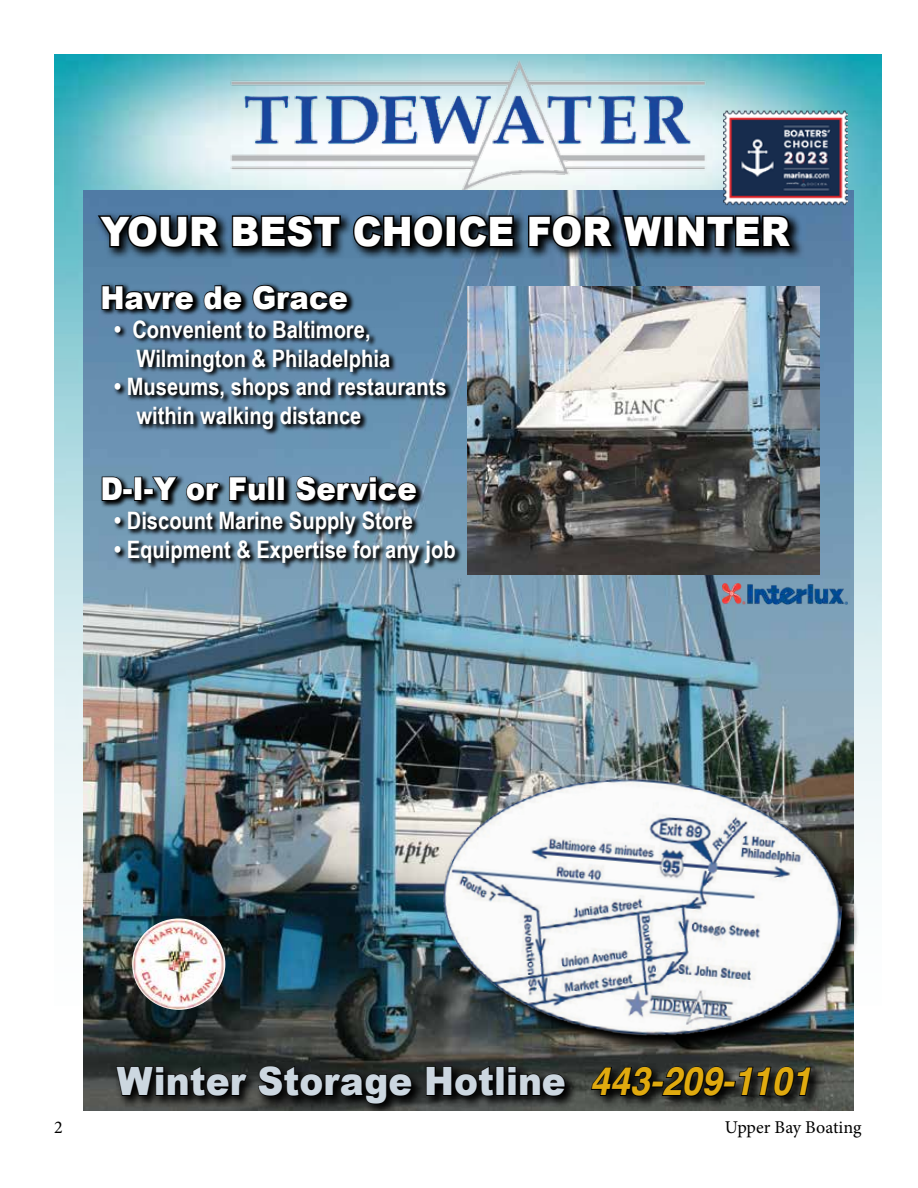
<style>
.page{position:relative;width:918px;height:1188px;background:#fff}
.page>*{position:absolute;margin:0;border:0;box-sizing:border-box;transform-origin:0 0}
.t1{font:900 40.65px "Arial";color:#fff;scale:.92 1}
.t2{font:900 39px "Arial";color:#ccd7e0;scale:.92 1}
.t3{font:900 31.65px "Arial";color:#fff;scale:.92 1}
.t4{font:700 24px/28.8px "Arial Narrow";color:#fff}
.t5{font:18px "Minion Pro";color:#000}
.s1{font-family:"Helvetica";font-weight:700;font-style:italic;color:#e0aa0f}
</style>
<div class="page">
<img style="left:54px;top:54px;width:828px;height:952px">
<img style="left:212px;top:59px;width:512px;height:132px">
<img style="left:84px;top:191px;width:770px;height:919px">
<img style="left:468px;top:286px;width:351px;height:289px">
<img style="left:132px;top:918px;width:93px;height:92px">
<img style="left:429px;top:745px;width:425px;height:322px">
<svg style="left:95px;top:211px;width:710px;height:50px;background:#486b88"></svg>
<svg style="left:95px;top:213px;width:128px;height:37px;background:#16232e"></svg>
<svg style="left:230px;top:213px;width:112px;height:36px;background:#101820"></svg>
<svg style="left:351px;top:213px;width:95px;height:37px;background:#141f29"></svg>
<div style="left:445px;top:215px;width:12px;height:32px;border:3px solid #000"></div>
<svg style="left:457px;top:213px;width:59px;height:37px;background:#111920"></svg>
<svg style="left:526px;top:213px;width:139px;height:37px;background:#172029"></svg>
<div style="left:663px;top:215px;width:11px;height:32px;border:3px solid #000"></div>
<svg style="left:676px;top:213px;width:119px;height:37px;background:#0f181f"></svg>
<svg style="left:100px;top:283px;width:362px;height:287px;background:#55758e"></svg>
<svg style="left:101px;top:284px;width:94px;height:27px;background:#1c2a35"></svg>
<svg style="left:203px;top:284px;width:41px;height:27px"></svg>
<svg style="left:251px;top:284px;width:98px;height:27px;background:#1d2c38"></svg>
<svg style="left:101px;top:475px;width:23px;height:27px"></svg>
<div style="left:123px;top:489px;width:10px;height:6px;border:2px solid #000"></div>
<div style="left:134px;top:477px;width:8px;height:24px;border:2px solid #000"></div>
<div style="left:144px;top:489px;width:10px;height:6px;border:2px solid #000"></div>
<svg style="left:151px;top:476px;width:28px;height:26px"></svg>
<svg style="left:185px;top:482px;width:36px;height:20px"></svg>
<svg style="left:228px;top:476px;width:39px;height:26px"></svg>
<div style="left:268px;top:477px;width:7px;height:24px;border:2px solid #000"></div>
<div style="left:277px;top:477px;width:8px;height:24px;border:2px solid #000"></div>
<svg style="left:295px;top:475px;width:123px;height:28px;background:#27353f"></svg>
<svg style="left:113px;top:1062px;width:711px;height:48px;background:#3a3e3b"></svg>
<svg style="left:115px;top:1065px;width:134px;height:32px;background:#131514"></svg>
<svg style="left:257px;top:1065px;width:156px;height:40px;background:#121413"></svg>
<svg style="left:425px;top:1065px;width:70px;height:32px;background:#0e100f"></svg>
<div style="left:496px;top:1066px;width:8px;height:30px;border:2px solid #000"></div>
<svg style="left:507px;top:1066px;width:60px;height:31px;background:#131514"></svg>
<svg style="left:590px;top:1066px;width:222px;height:31px;background:#1c1e1c"></svg>
<img style="left:722px;top:584px;width:126px;height:20px">
<img style="left:724px;top:107px;width:124px;height:101px">
<h1 class="t1" style="left:100px;top:202px;width:751px">YOUR BEST CHOICE FOR WINTER</h1>
<h3 class="t3" style="left:100px;top:275px;width:270px">Havre de Grace</h3>
<p class="t4" style="left:137px;top:314px;width:255px;text-indent:-22px">• Convenient to Baltimore,<br>Wilmington &amp; Philadelphia</p>
<p class="t4" style="left:137px;top:371px;width:312px;text-indent:-22px">• Museums, shops and restaurants within walking distance</p>
<h3 class="t3" style="left:100px;top:466px;width:345px">D-I-Y or Full Service</h3>
<p class="t4" style="left:114px;top:505px;width:300px">• Discount Marine Supply Store</p>
<p class="t4" style="left:114px;top:534px;width:343px">• Equipment &amp; Expertise for any job</p>
<h2 class="t2" style="left:117px;top:1053px;width:756px">Winter Storage Hotline <span class="s1">443-209-1101</span></h2>
<p class="t5" style="left:54px;top:1115px;width:10px">2</p>
<p class="t5" style="left:725px;top:1115px;width:138px">Upper Bay Boating</p>
</div>
